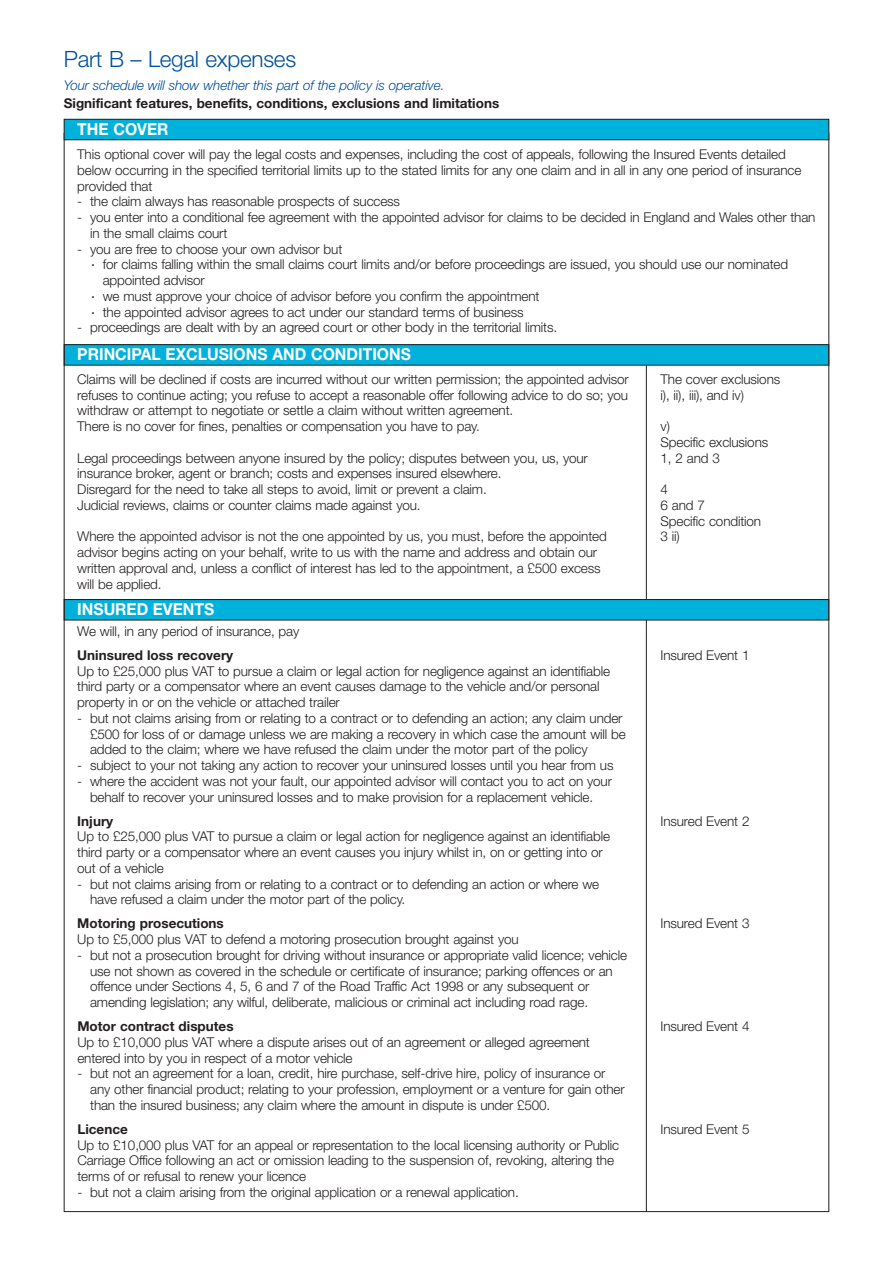
<style>
.page{position:relative;width:893px;height:1263px;background:#fff}
.page>*{position:absolute;margin:0;border:0;box-sizing:border-box;transform-origin:0 0}
.t1{font:300 22.5px "Helvetica Neue";letter-spacing:-.01em;color:#01529b}
.t2{font:700 16.5px "Helvetica Neue";color:#fff;scale:.95 1}
.t3{font:300 13.5px/15.8px "Helvetica Neue";letter-spacing:-.01em;color:#231f20}
.t4{font:700 13.5px "Helvetica Neue";color:#231f20}
.t5{font:italic 300 13.5px "Helvetica Neue";letter-spacing:-.01em;color:#014d95}
.s1{font-family:"Lucida Sans Unicode";font-weight:400}
</style>
<div class="page">
<hr style="left:646px;top:359px;width:1px;height:853px;background:#231f20">
<div style="left:64px;top:345px;width:765px;height:20px;background:#00b1dc"></div>
<div style="left:64px;top:344px;width:765px;height:22px;border:1px solid #231f20"></div>
<div style="left:64px;top:599px;width:765px;height:21px;background:#00b1dc"></div>
<div style="left:64px;top:599px;width:765px;height:21px;border:1px solid #231f20"></div>
<div style="left:64px;top:119px;width:765px;height:21px;background:#00b1dc"></div>
<div style="left:64px;top:119px;width:765px;height:21px;border:1px solid #231f20"></div>
<h1 class="t1" style="left:64px;top:51px;width:234px">Part B – Legal expenses</h1>
<p class="t5" style="left:64px;top:80px;width:382px">Your schedule will show whether this part of the policy is operative.</p>
<p class="t4" style="left:64px;top:98px;width:437px">Significant features, benefits, conditions, exclusions and limitations</p>
<p class="t3" style="left:77px;top:148px;width:726px">This optional cover will pay the legal costs and expenses, including the cost of appeals, following the Insured Events detailed below occurring in the specified territorial limits up to the stated limits for any one claim and in all in any one period of insurance provided that</p>
<p class="t3" style="left:77px;top:195px;width:324px">- the claim always has reasonable prospects of success</p>
<p class="t3" style="left:90px;top:211px;width:727px;text-indent:-13px">- you enter into a conditional fee agreement with the appointed advisor for claims to be decided in England and Wales other than in the small claims court</p>
<p class="t3" style="left:77px;top:242px;width:267px">- you are free to choose your own advisor but</p>
<p class="t3" style="left:90px;top:258px;width:700px"><span class="s1">·</span> for claims falling within the small claims court limits and/or before proceedings are issued, you should use our nominated</p>
<p class="t3" style="left:103px;top:274px;width:103px">appointed advisor</p>
<p class="t3" style="left:90px;top:289px;width:451px"><span class="s1">·</span> we must approve your choice of advisor before you confirm the appointment</p>
<p class="t3" style="left:90px;top:305px;width:435px"><span class="s1">·</span> the appointed advisor agrees to act under our standard terms of business</p>
<p class="t3" style="left:77px;top:321px;width:481px">- proceedings are dealt with by an agreed court or other body in the territorial limits.</p>
<p class="t3" style="left:77px;top:372px;width:553px">Claims will be declined if costs are incurred without our written permission; the appointed advisor refuses to continue acting; you refuse to accept a reasonable offer following advice to do so; you withdraw or attempt to negotiate or settle a claim without written agreement.<br>There is no cover for fines, penalties or compensation you have to pay.</p>
<p class="t3" style="left:77px;top:451px;width:512px">Legal proceedings between anyone insured by the policy; disputes between you, us, your insurance broker, agent or branch; costs and expenses insured elsewhere.<br>Disregard for the need to take all steps to avoid, limit or prevent a claim.<br>Judicial reviews, claims or counter claims made against you.</p>
<p class="t3" style="left:77px;top:530px;width:531px">Where the appointed advisor is not the one appointed by us, you must, before the appointed advisor begins acting on your behalf, write to us with the name and address and obtain our written approval and, unless a conflict of interest has led to the appointment, a £500 excess will be applied.</p>
<p class="t3" style="left:77px;top:624px;width:224px">We will, in any period of insurance, pay</p>
<p class="t4" style="left:77px;top:650px;width:157px">Uninsured loss recovery</p>
<p class="t3" style="left:77px;top:664px;width:534px">Up to £25,000 plus VAT to pursue a claim or legal action for negligence against an identifiable third party or a compensator where an event causes damage to the vehicle and/or personal property in or on the vehicle or attached trailer</p>
<p class="t3" style="left:90px;top:711px;width:537px;text-indent:-13px">- but not claims arising from or relating to a contract or to defending an action; any claim under £500 for loss of or damage unless we are making a recovery in which case the amount will be added to the claim; where we have refused the claim under the motor part of the policy</p>
<p class="t3" style="left:77px;top:759px;width:538px">- subject to your not taking any action to recover your uninsured losses until you hear from us</p>
<p class="t3" style="left:77px;top:774px;width:536px;text-align:center">- where the accident was not your fault, our appointed advisor will contact you to act on your behalf to recover your uninsured losses and to make provision for a replacement vehicle.</p>
<p class="t4" style="left:77px;top:816px;width:37px">Injury</p>
<p class="t3" style="left:77px;top:830px;width:534px">Up to £25,000 plus VAT to pursue a claim or legal action for negligence against an identifiable third party or a compensator where an event causes you injury whilst in, on or getting into or out of a vehicle</p>
<p class="t3" style="left:90px;top:877px;width:511px;text-indent:-13px">- but not claims arising from or relating to a contract or to defending an action or where we have refused a claim under the motor part of the policy.</p>
<p class="t4" style="left:77px;top:919px;width:148px">Motoring prosecutions</p>
<p class="t3" style="left:77px;top:933px;width:443px">Up to £5,000 plus VAT to defend a motoring prosecution brought against you</p>
<p class="t3" style="left:90px;top:948px;width:539px;text-indent:-13px">- but not a prosecution brought for driving without insurance or appropriate valid licence; vehicle use not shown as covered in the schedule or certificate of insurance; parking offences or an offence under Sections 4, 5, 6 and 7 of the Road Traffic Act 1998 or any subsequent or amending legislation; any wilful, deliberate, malicious or criminal act including road rage.</p>
<p class="t4" style="left:77px;top:1021px;width:158px">Motor contract disputes</p>
<p class="t3" style="left:77px;top:1035px;width:514px">Up to £10,000 plus VAT where a dispute arises out of an agreement or alleged agreement entered into by you in respect of a motor vehicle</p>
<p class="t3" style="left:90px;top:1067px;width:536px;text-indent:-13px">- but not an agreement for a loan, credit, hire purchase, self-drive hire, policy of insurance or any other financial product; relating to your profession, employment or a venture for gain other than the insured business; any claim where the amount in dispute is under £500.</p>
<p class="t4" style="left:77px;top:1124px;width:52px">Licence</p>
<p class="t3" style="left:77px;top:1138px;width:543px">Up to £10,000 plus VAT for an appeal or representation to the local licensing authority or Public<br>Carriage Office following an act or omission leading to the suspension of, revoking, altering the terms of or refusal to renew your licence</p>
<p class="t3" style="left:77px;top:1185px;width:443px">- but not a claim arising from the original application or a renewal application.</p>
<p class="t2" style="left:77px;top:123px;width:98px">THE COVER</p>
<p class="t2" style="left:77px;top:348px;width:353px">PRINCIPAL EXCLUSIONS AND CONDITIONS</p>
<p class="t3" style="left:661px;top:372px;width:121px">The cover exclusions i), ii), iii), and iv)</p>
<p class="t3" style="left:661px;top:420px;width:109px">v)<br>Specific exclusions<br>1, 2 and 3</p>
<p class="t3" style="left:661px;top:483px;width:102px">4<br>6 and 7<br>Specific condition<br>3 ii)</p>
<p class="t2" style="left:77px;top:603px;width:146px">INSURED EVENTS</p>
<p class="t3" style="left:661px;top:648px;width:90px">Insured Event 1</p>
<p class="t3" style="left:661px;top:814px;width:90px">Insured Event 2</p>
<p class="t3" style="left:661px;top:917px;width:90px">Insured Event 3</p>
<p class="t3" style="left:661px;top:1020px;width:90px">Insured Event 4</p>
<p class="t3" style="left:661px;top:1122px;width:90px">Insured Event 5</p>
</div>
